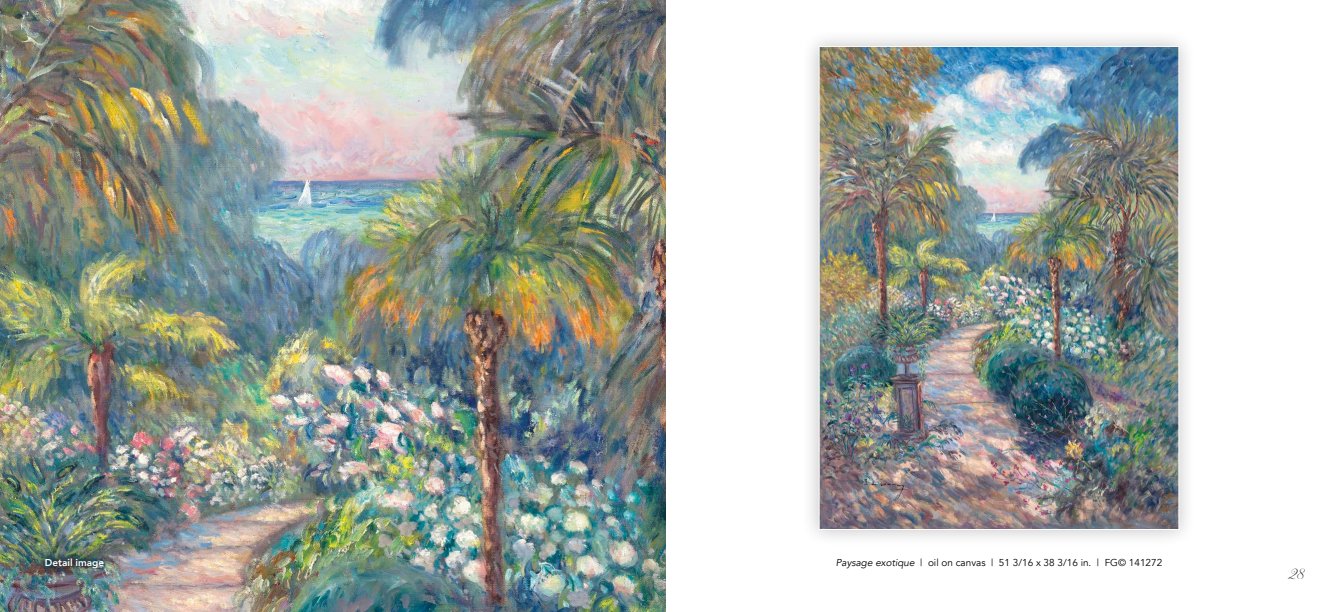
<style>
.page{position:relative;width:1332px;height:612px;background:#fff}
.page>*{position:absolute;margin:0;border:0;box-sizing:border-box;transform-origin:0 0}
.t1{font:14px "Darleston";color:#000}
.t2{font:10px "Avenir";color:#000}
.t3{font:800 10px "Avenir";color:#fff}
.s1{font-style:italic}
</style>
<div class="page">
<img style="left:0;top:0;width:666px;height:612px">
<div style="left:801px;top:28px;width:396px;height:520px;background:#000;opacity:.25"></div>
<img style="left:821px;top:48px;width:356px;height:480px">
<div style="left:36px;top:549px;width:77px;height:29px;background:#000;opacity:.8"></div>
<p class="t3" style="left:45px;top:555px;width:61px">Detail image</p>
<p class="t2" style="left:836px;top:556px;width:328px"><span class="s1">Paysage exotique</span> | oil on canvas | 51 3/16 x 38 3/16 in. | FG© 141272</p>
<h1 class="t1" style="left:1289px;top:567px;width:18px">28</h1>
</div>
